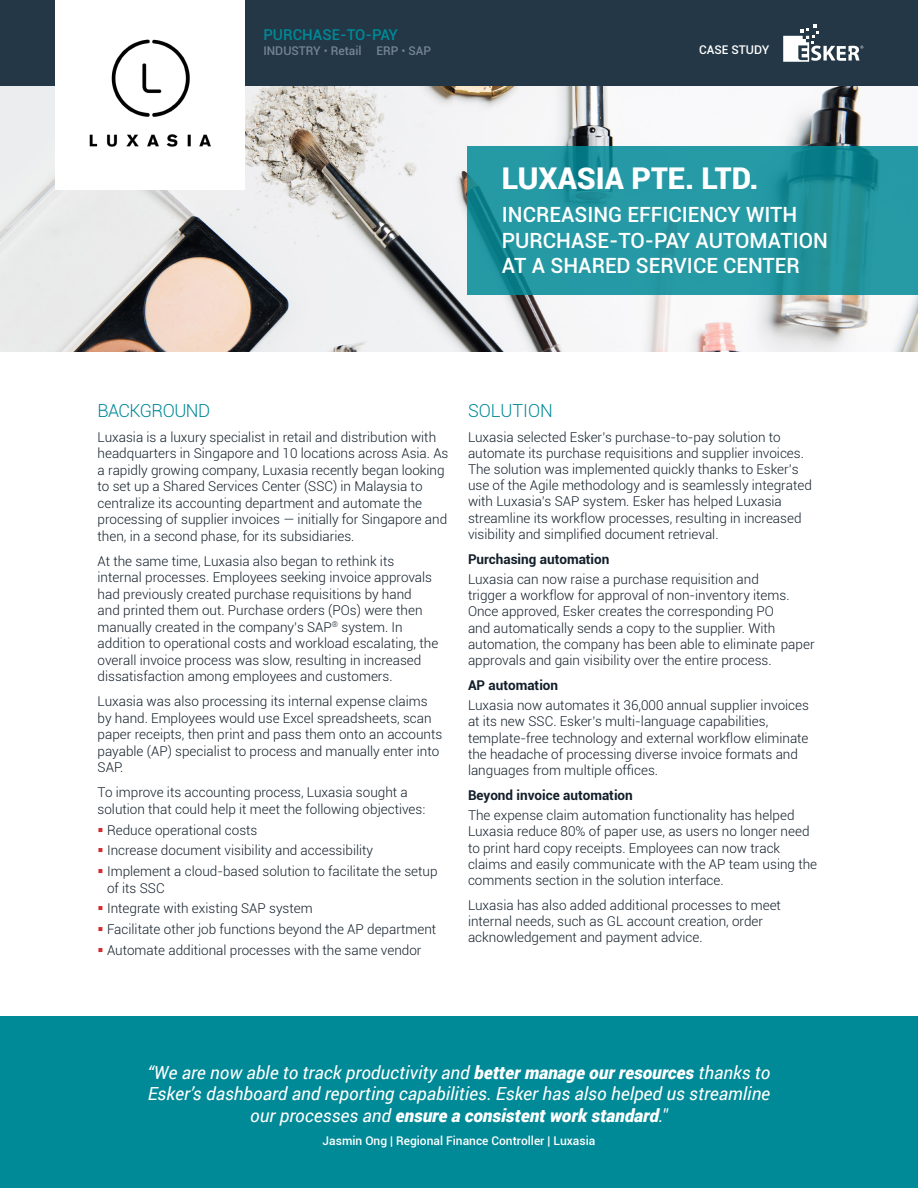
<style>
.page{position:relative;width:918px;height:1188px;background:#fff}
.page>*{position:absolute;margin:0;border:0;box-sizing:border-box;transform-origin:0 0}
.t1{font:900 30px "Roboto";color:#fff}
.t2{font:500 21px/25.2px "Roboto";color:#fff}
.t3{font:italic 18px/21.6px "Roboto";color:#fff;text-align:center}
.t4{font:300 18px "Roboto";letter-spacing:-.03em;color:#008996}
.t5{font:300 18px "Roboto";color:#008996}
.t6{font:500 15px "Roboto";color:#008996}
.t7{font:300 13.5px/16.2px "Roboto";color:#121e29}
.t8{font:700 13.5px "Roboto";color:#121e29}
.t9{font:500 12px "Roboto";color:#fff}
.t10{font:500 12px "Roboto";color:#738592}
.s1{font-weight:400}
.s2{color:#d52a2f}
.s3{font-weight:900}
</style>
<div class="page">
<img style="left:0;top:85px;width:918px;height:267px">
<svg style="left:468px;top:146px;width:450px;height:149px;background:#21959f"></svg>
<div style="left:0;top:0;width:918px;height:85px;background:#233746"></div>
<svg style="left:783px;top:24px;width:80px;height:38px"></svg>
<div style="left:55px;top:0;width:189px;height:189px;background:#fff"></div>
<img style="left:89px;top:39px;width:122px;height:108px">
<div style="left:0;top:1017px;width:918px;height:171px;background:#008996"></div>
<p class="t6" style="left:263px;top:24px;width:136px">PURCHASE-TO-PAY</p>
<p class="t10" style="left:263px;top:42px;width:169px">INDUSTRY <span class="s1">•</span> Retail ERP <span class="s1">•</span> SAP</p>
<p class="t9" style="left:699px;top:41px;width:72px">CASE STUDY</p>
<h1 class="t1" style="left:502px;top:157px;width:258px">LUXASIA PTE. LTD.</h1>
<h2 class="t2" style="left:502px;top:202px;width:328px">INCREASING EFFICIENCY WITH<br>PURCHASE-TO-PAY AUTOMATION<br>AT A SHARED SERVICE CENTER</h2>
<h3 class="t4" style="left:98px;top:398px;width:114px">BACKGROUND</h3>
<p class="t7" style="left:98px;top:428px;width:352px">Luxasia is a luxury specialist in retail and distribution with headquarters in Singapore and 10 locations across Asia. As a rapidly growing company, Luxasia recently began looking to set up a Shared Services Center (SSC) in Malaysia to centralize its accounting department and automate the processing of supplier invoices — initially for Singapore and then, in a second phase, for its subsidiaries.</p>
<p class="t7" style="left:98px;top:552px;width:342px">At the same time, Luxasia also began to rethink its internal processes. Employees seeking invoice approvals had previously created purchase requisitions by hand<br>and printed them out. Purchase orders (POs) were then manually created in the company’s SAP<sup>®</sup> system. In addition to operational costs and workload escalating, the overall invoice process was slow, resulting in increased dissatisfaction among employees and customers.</p>
<p class="t7" style="left:98px;top:693px;width:346px">Luxasia was also processing its internal expense claims by hand. Employees would use Excel spreadsheets, scan paper receipts, then print and pass them onto an accounts payable (AP) specialist to process and manually enter into SAP.</p>
<p class="t7" style="left:98px;top:784px;width:329px">To improve its accounting process, Luxasia sought a solution that could help it meet the following objectives:</p>
<p class="t7" style="left:98px;top:821px;width:161px"><span class="s2">▪</span> Reduce operational costs</p>
<p class="t7" style="left:98px;top:842px;width:277px"><span class="s2">▪</span> Increase document visibility and accessibility</p>
<p class="t7" style="left:107px;top:863px;width:332px;text-indent:-9px"><span class="s2">▪</span> Implement a cloud-based solution to facilitate the setup of its SSC</p>
<p class="t7" style="left:98px;top:900px;width:217px"><span class="s2">▪</span> Integrate with existing SAP system</p>
<p class="t7" style="left:98px;top:921px;width:340px"><span class="s2">▪</span> Facilitate other job functions beyond the AP department</p>
<p class="t7" style="left:98px;top:942px;width:325px"><span class="s2">▪</span> Automate additional processes with the same vendor</p>
<h3 class="t5" style="left:468px;top:398px;width:86px">SOLUTION</h3>
<p class="t7" style="left:468px;top:428px;width:345px">Luxasia selected Esker’s purchase-to-pay solution to automate its purchase requisitions and supplier invoices.<br>The solution was implemented quickly thanks to Esker’s use of the Agile methodology and is seamlessly integrated with Luxasia’s SAP system. Esker has helped Luxasia streamline its workflow processes, resulting in increased visibility and simplified document retrieval.</p>
<p class="t8" style="left:468px;top:549px;width:143px">Purchasing automation</p>
<p class="t7" style="left:468px;top:571px;width:348px">Luxasia can now raise a purchase requisition and<br>trigger a workflow for approval of non-inventory items.<br>Once approved, Esker creates the corresponding PO<br>and automatically sends a copy to the supplier. With automation, the company has been able to eliminate paper approvals and gain visibility over the entire process.</p>
<p class="t8" style="left:468px;top:675px;width:92px">AP automation</p>
<p class="t7" style="left:468px;top:697px;width:343px">Luxasia now automates it 36,000 annual supplier invoices at its new SSC. Esker’s multi-language capabilities, template-free technology and external workflow eliminate the headache of processing diverse invoice formats and languages from multiple offices.</p>
<p class="t8" style="left:468px;top:785px;width:166px">Beyond invoice automation</p>
<p class="t7" style="left:468px;top:807px;width:351px">The expense claim automation functionality has helped Luxasia reduce 80% of paper use, as users no longer need to print hard copy receipts. Employees can now track claims and easily communicate with the AP team using the comments section in the solution interface.</p>
<p class="t7" style="left:468px;top:896px;width:314px">Luxasia has also added additional processes to meet internal needs, such as GL account creation, order acknowledgement and payment advice.</p>
<h3 class="t3" style="left:148px;top:1061px;width:624px">“We are now able to track productivity and <span class="s3">better manage our resources</span> thanks to<br>Esker’s dashboard and reporting capabilities. Esker has also helped us streamline our processes and <span class="s3">ensure a consistent work standard</span>."</h3>
<p class="t9" style="left:323px;top:1132px;width:274px">Jasmin Ong | Regional Finance Controller | Luxasia</p>
</div>
